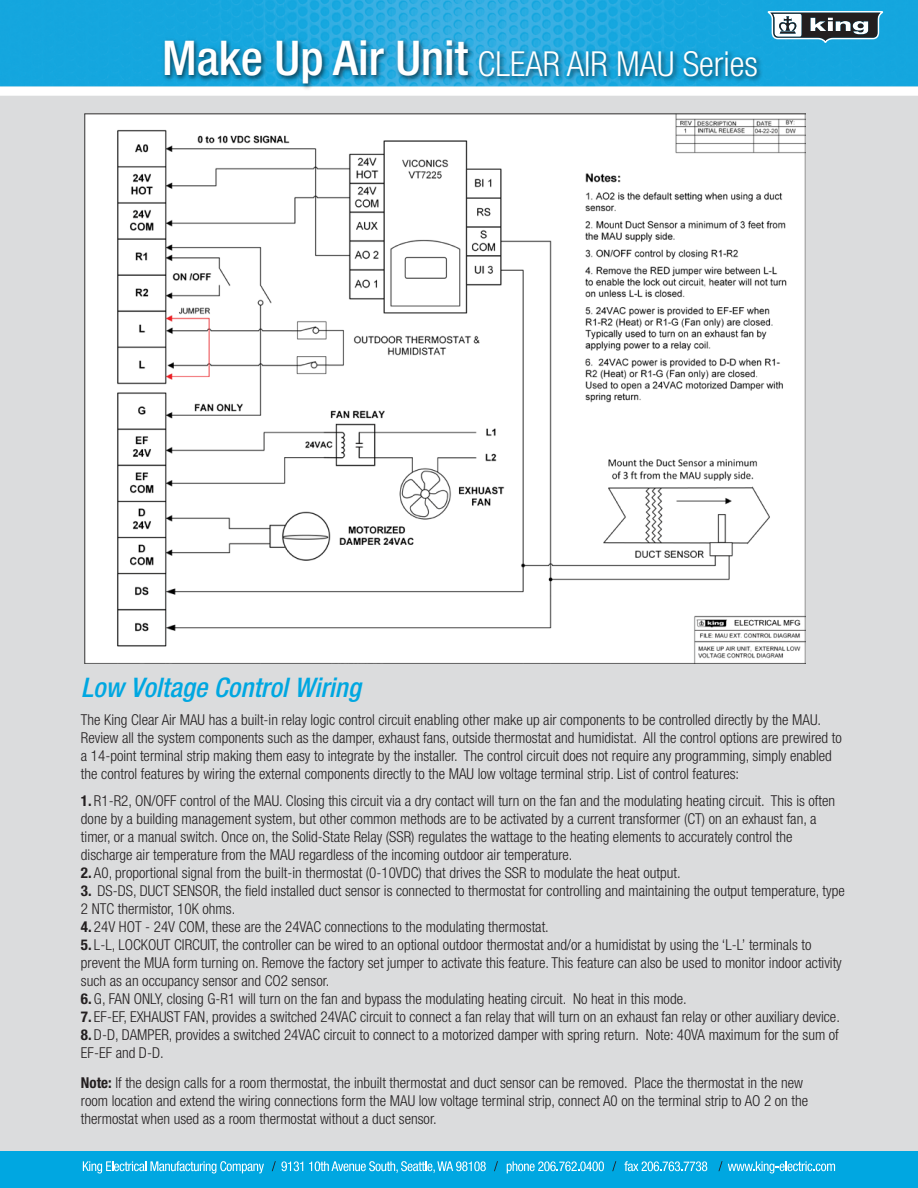
<style>
.page{position:relative;width:918px;height:1188px;background:#dbdcdd}
.page>*{position:absolute;margin:0;border:0;box-sizing:border-box;transform-origin:0 0}
.t1{font:300 condensed 34.5px "Helvetica Neue LT Std";color:#fff}
.t2{font:italic 500 condensed 27px "Helvetica Neue LT Std";color:#00a7e1}
.t3{font:300 condensed 15px/18px "Helvetica Neue LT Std";color:#231f20}
.s1{font-weight:500;font-size:48px}
.s2{font-weight:700}
</style>
<div class="page">
<div style="left:0;top:1151px;width:918px;height:37px;background:#00a7e1"></div>
<svg style="left:83px;top:1161px;width:181px;height:12px"></svg>
<svg style="left:309px;top:1161px;width:177px;height:12px"></svg>
<svg style="left:507px;top:1161px;width:97px;height:12px"></svg>
<svg style="left:624px;top:1161px;width:83px;height:10px"></svg>
<svg style="left:272px;top:1161px;width:31px;height:10px"></svg>
<svg style="left:494px;top:1161px;width:4px;height:10px"></svg>
<svg style="left:612px;top:1161px;width:4px;height:10px"></svg>
<svg style="left:718px;top:1161px;width:117px;height:12px"></svg>
<svg style="left:0;top:86px;width:918px;height:10px;background:#f5fafb"></svg>
<img style="left:0;top:0;width:918px;height:86px">
<svg style="left:768px;top:11px;width:115px;height:32px;background:#688490"></svg>
<img style="left:84px;top:114px;width:722px;height:550px">
<img style="left:158px;top:31px;width:319px;height:64px">
<img style="left:473px;top:43px;width:294px;height:49px">
<h1 class="t1" style="left:162px;top:44px;width:597px"><span class="s1">Make Up Air Unit</span> CLEAR AIR MAU Series</h1>
<h2 class="t2" style="left:81px;top:672px;width:281px">Low Voltage Control Wiring</h2>
<p class="t3" style="left:81px;top:710px;width:762px">The King Clear Air MAU has a built-in relay logic control circuit enabling other make up air components to be controlled directly by the MAU.<br>Review all the system components such as the damper, exhaust fans, outside thermostat and humidistat. All the control options are prewired to a 14-point terminal strip making them easy to integrate by the installer. The control circuit does not require any programming, simply enabled the control features by wiring the external components directly to the MAU low voltage terminal strip. List of control features:</p>
<p class="t3" style="left:81px;top:791px;width:756px"><span class="s2">1.</span> R1-R2, ON/OFF control of the MAU. Closing this circuit via a dry contact will turn on the fan and the modulating heating circuit. This is often done by a building management system, but other common methods are to be activated by a current transformer (CT) on an exhaust fan, a timer, or a manual switch. Once on, the Solid-State Relay (SSR) regulates the wattage to the heating elements to accurately control the discharge air temperature from the MAU regardless of the incoming outdoor air temperature.</p>
<p class="t3" style="left:81px;top:863px;width:601px"><span class="s2">2.</span> A0, proportional signal from the built-in thermostat (0-10VDC) that drives the SSR to modulate the heat output.</p>
<p class="t3" style="left:81px;top:881px;width:765px"><span class="s2">3.</span> DS-DS, DUCT SENSOR, the field installed duct sensor is connected to thermostat for controlling and maintaining the output temperature, type<br>2 NTC thermistor, 10K ohms.</p>
<p class="t3" style="left:81px;top:917px;width:469px"><span class="s2">4.</span> 24V HOT - 24V COM, these are the 24VAC connections to the modulating thermostat.</p>
<p class="t3" style="left:81px;top:935px;width:762px"><span class="s2">5.</span> L-L, LOCKOUT CIRCUIT, the controller can be wired to an optional outdoor thermostat and/or a humidistat by using the ‘L-L’ terminals to prevent the MUA form turning on. Remove the factory set jumper to activate this feature. This feature can also be used to monitor indoor activity such as an occupancy sensor and CO2 sensor.</p>
<p class="t3" style="left:81px;top:989px;width:607px"><span class="s2">6.</span> G, FAN ONLY, closing G-R1 will turn on the fan and bypass the modulating heating circuit. No heat in this mode.</p>
<p class="t3" style="left:81px;top:1007px;width:760px"><span class="s2">7.</span> EF-EF, EXHAUST FAN, provides a switched 24VAC circuit to connect a fan relay that will turn on an exhaust fan relay or other auxiliary device.</p>
<p class="t3" style="left:81px;top:1025px;width:759px"><span class="s2">8.</span> D-D, DAMPER, provides a switched 24VAC circuit to connect to a motorized damper with spring return. Note: 40VA maximum for the sum of<br>EF-EF and D-D.</p>
<p class="t3" style="left:81px;top:1073px;width:729px"><span class="s2">Note:</span> If the design calls for a room thermostat, the inbuilt thermostat and duct sensor can be removed. Place the thermostat in the new room location and extend the wiring connections form the MAU low voltage terminal strip, connect A0 on the terminal strip to AO 2 on the thermostat when used as a room thermostat without a duct sensor.</p>
</div>
